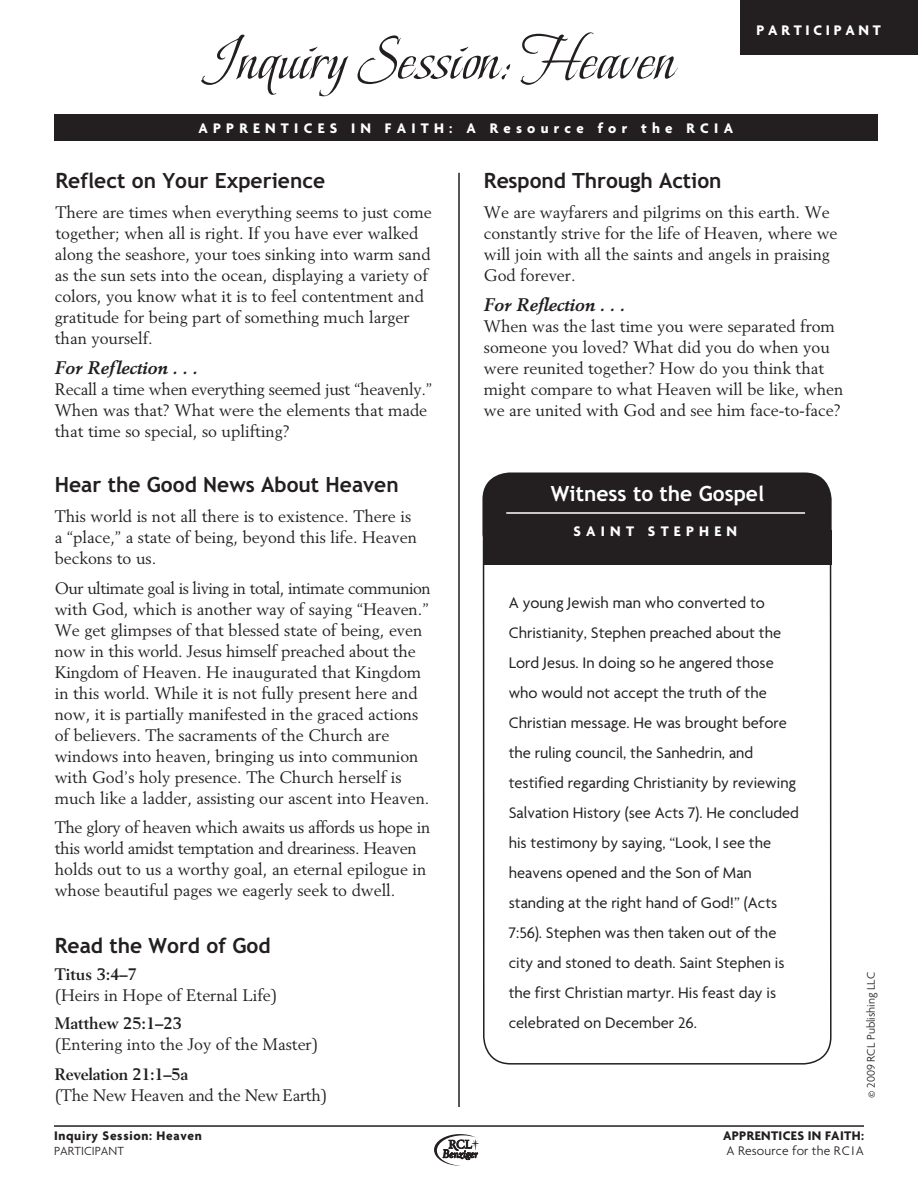
<style>
.page{position:relative;width:918px;height:1188px;background:#fff}
.page>*{position:absolute;margin:0;border:0;box-sizing:border-box;transform-origin:0 0}
.t1{font:63px "Beau Rivage One ROB";color:#231f20}
.t2{font:700 21px "Trebuchet";color:#231f20}
.t3{font:700 21px "Trebuchet";color:#fff}
.t4{font:italic 700 18px "Berling LT Std";color:#231f20}
.t5{font:16.5px/21px "Berling LT Std";color:#231f20}
.t6{font:16.5px/30px "Agenda";color:#231f20}
.t7{font:16.5px/21px "Berling LT Std";letter-spacing:-.02em;color:#231f20}
.t8{font:700 16.5px "Berling LT Std";color:#231f20}
.t9{font:700 15px "Agenda";letter-spacing:.35em;color:#fff}
.t10{font:700 15px "Agenda";letter-spacing:.25em;color:#fff}
.t11{font:700 13.5px "Agenda";letter-spacing:.025em;color:#231f20}
.t12{font:300 13.5px "Agenda";letter-spacing:.01em;color:#231f20}
.t13{font:300 12.75px "Agenda";letter-spacing:.005em;color:#231f20}
.t14{font:300 12px "Agenda";color:#231f20}
</style>
<div class="page">
<div style="left:482px;top:472px;width:350px;height:89px;background:#231f20;border-radius:27px"></div>
<div style="left:54px;top:114px;width:824px;height:27px;background:#231f20"></div>
<hr style="left:458px;top:173px;width:2px;height:934px;background:#231f20">
<div style="left:483px;top:530px;width:349px;height:35px;background:#231f20"></div>
<hr style="left:506px;top:512px;width:299px;height:2px;background:#fff">
<svg style="left:434px;top:1134px;width:45px;height:32px"></svg>
<hr style="left:54px;top:1125px;width:810px;height:2px;background:#231f20">
<div style="left:740px;top:0;width:178px;height:54px;background:#231f20"></div>
<h1 class="t1" style="left:201px;top:20px;width:475px">Inquiry Session: Heaven</h1>
<p class="t9" style="left:198px;top:119px;width:500px">APPRENTICES IN FA ITH: A RESOURCE FOR THE RCI</p>
<p class="t9" style="left:724px;top:119px;width:11px">A</p>
<p class="t10" style="left:757px;top:21px;width:126px">PA RTICIPA NT</p>
<p class="t2" style="left:55px;top:169px;width:271px">Reflect on Your Experience</p>
<p class="t5" style="left:55px;top:201px;width:379px">There are times when everything seems to just come together; when all is right. If you have ever walked along the seashore, your toes sinking into warm sand as the sun sets into the ocean, displaying a variety of colors, you know what it is to feel contentment and gratitude for being part of something much larger than yourself.</p>
<p class="t4" style="left:55px;top:356px;width:145px">For Reflection . . .</p>
<p class="t5" style="left:55px;top:378px;width:379px">Recall a time when everything seemed just “heavenly.”<br>When was that? What were the elements that made that time so special, so uplifting?</p>
<p class="t2" style="left:55px;top:473px;width:346px">Hear the Good News About Heaven</p>
<p class="t5" style="left:55px;top:506px;width:364px">This world is not all there is to existence. There is a “place,” a state of being, beyond this life. Heaven beckons to us.</p>
<p class="t5" style="left:55px;top:577px;width:377px">Our ultimate goal is living in total, intimate communion with God, which is another way of saying “Heaven.” We get glimpses of that blessed state of being, even now in this world. Jesus himself preached about the Kingdom of Heaven. He inaugurated that Kingdom in this world. While it is not fully present here and now, it is partially manifested in the graced actions of believers. The sacraments of the Church are windows into heaven, bringing us into communion with God’s holy presence. The Church herself is much like a ladder, assisting our ascent into Heaven.</p>
<p class="t7" style="left:55px;top:817px;width:377px">The glory of heaven which awaits us affords us hope in this world amidst temptation and dreariness. Heaven holds out to us a worthy goal, an eternal epilogue in whose beautiful pages we eagerly seek to dwell.</p>
<p class="t2" style="left:55px;top:933px;width:217px">Read the Word of God</p>
<p class="t8" style="left:55px;top:965px;width:84px">Titus 3:4–7</p>
<p class="t5" style="left:55px;top:985px;width:224px">(Heirs in Hope of Eternal Life)</p>
<p class="t8" style="left:55px;top:1014px;width:129px">Matthew 25:1–23</p>
<p class="t5" style="left:55px;top:1033px;width:265px">(Entering into the Joy of the Master)</p>
<p class="t8" style="left:55px;top:1064px;width:135px">Revelation 21:1–5a</p>
<p class="t5" style="left:55px;top:1084px;width:274px">(The New Heaven and the New Earth)</p>
<p class="t11" style="left:54px;top:1127px;width:149px">INQUIRY SESSION: HEAVEN</p>
<p class="t13" style="left:54px;top:1143px;width:72px">Participant</p>
<p class="t2" style="left:484px;top:169px;width:239px">Respond Through Action</p>
<p class="t5" style="left:484px;top:201px;width:355px">We are wayfarers and pilgrims on this earth. We constantly strive for the life of Heaven, where we will join with all the saints and angels in praising God forever.</p>
<p class="t4" style="left:484px;top:293px;width:143px">For Reflection . . .</p>
<p class="t5" style="left:484px;top:315px;width:361px">When was the last time you were separated from someone you loved? What did you do when you were reunited together? How do you think that might compare to what Heaven will be like, when we are united with God and see him face-to-face?</p>
<p class="t3" style="left:551px;top:482px;width:215px">Witness to the Gospel</p>
<p class="t9" style="left:573px;top:522px;width:165px">SA INT STEPHEN</p>
<p class="t6" style="left:509px;top:588px;width:292px">A young Jewish man who converted to Christianity, Stephen preached about the Lord Jesus. In doing so he angered those who would not accept the truth of the Christian message. He was brought before the ruling council, the Sanhedrin, and testified regarding Christianity by reviewing Salvation History (see Acts 7). He concluded his testimony by saying, “Look, I see the heavens opened and the Son of Man standing at the right hand of God!” (Acts 7:56). Stephen was then taken out of the city and stoned to death. Saint Stephen is the first Christian martyr. His feast day is celebrated on December 26.</p>
<p class="t14" style="left:864px;top:1098px;width:127px;rotate:-90deg">© 2009 RCL Publishing LLC</p>
<p class="t11" style="left:723px;top:1127px;width:142px">APPRENTICES IN FAITH:</p>
<p class="t12" style="left:727px;top:1142px;width:132px">A Resource for the RCIA</p>
</div>
